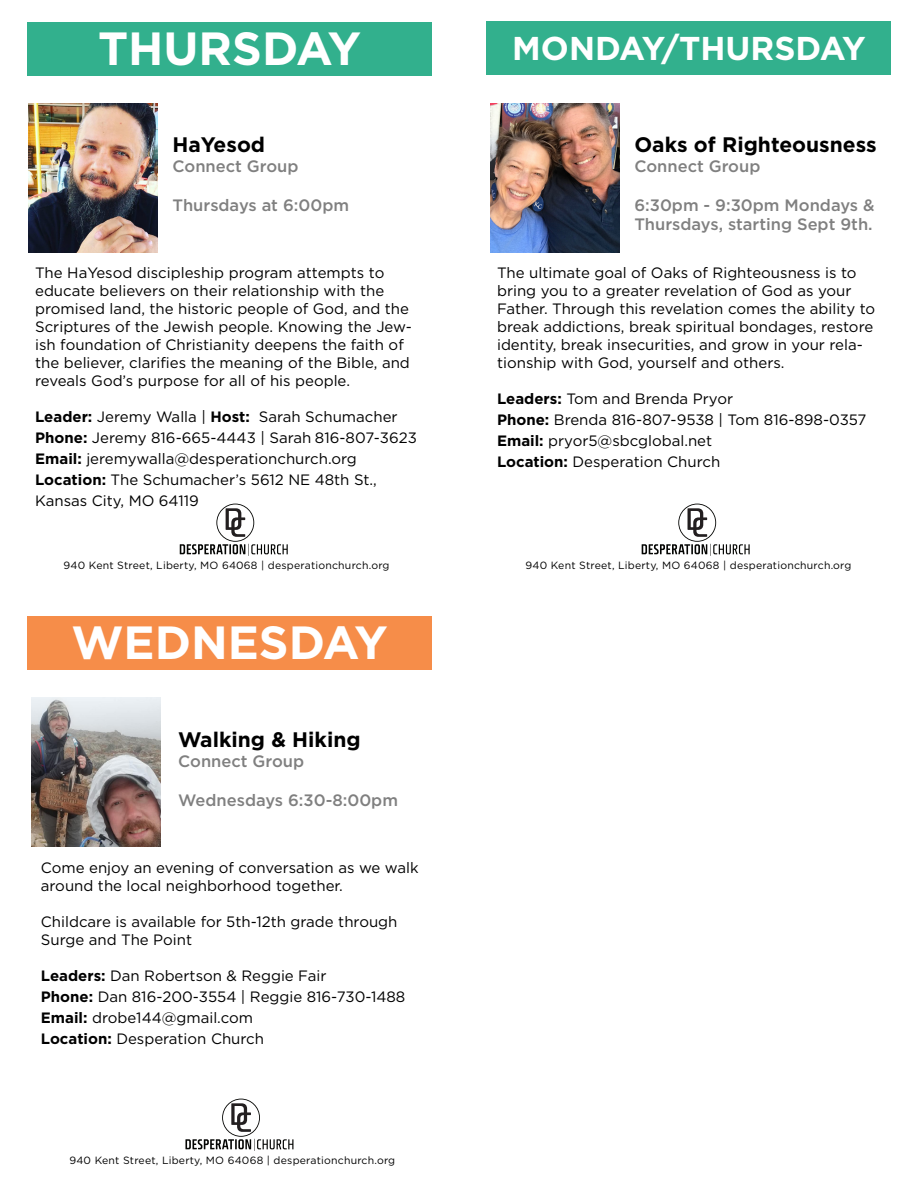
<style>
.page{position:relative;width:918px;height:1188px;background:#fff}
.page>*{position:absolute;margin:0;border:0;box-sizing:border-box;transform-origin:0 0}
.t1{font:700 46.5px "Gotham";color:#fff}
.t2{font:700 33px "Gotham";color:#fff}
.t3{font:700 21px "Gotham";color:#000}
.t4{font:500 16.5px/19.5px "Gotham";color:#808080}
.t5{font:15px/18px "Gotham";color:#000}
.t6{font:10.5px "Gotham";letter-spacing:.02em;color:#000}
.s1{font-weight:700}
</style>
<div class="page">
<div style="left:27px;top:22px;width:405px;height:54px;background:#32b08d"></div>
<div style="left:27px;top:616px;width:405px;height:54px;background:#f68d49"></div>
<img style="left:31px;top:697px;width:130px;height:149px">
<div style="left:486px;top:21px;width:405px;height:54px;background:#32b08d"></div>
<img style="left:490px;top:104px;width:130px;height:148px">
<img style="left:28px;top:103px;width:130px;height:149px">
<svg style="left:642px;top:504px;width:108px;height:52px"></svg>
<svg style="left:185px;top:1099px;width:108px;height:52px"></svg>
<svg style="left:180px;top:504px;width:108px;height:52px"></svg>
<p class="t1" style="left:98px;top:22px;width:264px">THURSDAY</p>
<p class="t3" style="left:172px;top:133px;width:94px">HaYesod</p>
<p class="t4" style="left:172px;top:156px;width:127px">Connect Group</p>
<p class="t4" style="left:172px;top:195px;width:178px">Thursdays at 6:00pm</p>
<p class="t5" style="left:35px;top:263px;width:378px">The HaYesod discipleship program attempts to educate believers on their relationship with the promised land, the historic people of God, and the Scriptures of the Jewish people. Knowing the Jew&shy;ish foundation of Christianity deepens the faith of the believer, clarifies the meaning of the Bible, and reveals God’s purpose for all of his people.</p>
<p class="t5" style="left:35px;top:407px;width:364px"><span class="s1">Leader:</span> Jeremy Walla | <span class="s1">Host:</span> Sarah Schumacher</p>
<p class="t5" style="left:35px;top:427px;width:383px;line-height:21px"><span class="s1">Phone:</span> Jeremy 816-665-4443 | Sarah 816-807-3623<br><span class="s1">Email:</span> jeremywalla@desperationchurch.org</p>
<p class="t5" style="left:35px;top:469px;width:343px;line-height:21px"><span class="s1">Location:</span> The Schumacher’s 5612 NE 48th St.,<br>Kansas City, MO 64119</p>
<p class="t6" style="left:64px;top:560px;width:327px">940 Kent Street, Liberty, MO 64068 | desperationchurch.org</p>
<p class="t1" style="left:71px;top:616px;width:318px">WEDNESDAY</p>
<p class="t3" style="left:178px;top:728px;width:184px">Walking &amp; Hiking</p>
<p class="t4" style="left:178px;top:751px;width:127px">Connect Group</p>
<p class="t4" style="left:178px;top:790px;width:221px">Wednesdays 6:30-8:00pm</p>
<p class="t5" style="left:41px;top:858px;width:379px">Come enjoy an evening of conversation as we walk around the local neighborhood together.</p>
<p class="t5" style="left:41px;top:912px;width:358px">Childcare is available for 5th-12th grade through<br>Surge and The Point</p>
<p class="t5" style="left:41px;top:966px;width:287px"><span class="s1">Leaders:</span> Dan Robertson &amp; Reggie Fair</p>
<p class="t5" style="left:41px;top:987px;width:366px"><span class="s1">Phone:</span> Dan 816-200-3554 | Reggie 816-730-1488</p>
<p class="t5" style="left:41px;top:1008px;width:214px"><span class="s1">Email:</span> drobe144@gmail.com</p>
<p class="t5" style="left:41px;top:1029px;width:225px"><span class="s1">Location:</span> Desperation Church</p>
<p class="t6" style="left:69px;top:1155px;width:327px">940 Kent Street, Liberty, MO 64068 | desperationchurch.org</p>
<p class="t2" style="left:512px;top:29px;width:355px">MONDAY/THURSDAY</p>
<p class="t3" style="left:634px;top:133px;width:244px">Oaks of Righteousness</p>
<p class="t4" style="left:634px;top:156px;width:127px">Connect Group</p>
<p class="t4" style="left:634px;top:195px;width:242px">6:30pm - 9:30pm Mondays &amp;<br>Thursdays, starting Sept 9th.</p>
<p class="t5" style="left:497px;top:263px;width:380px">The ultimate goal of Oaks of Righteousness is to bring you to a greater revelation of God as your Father. Through this revelation comes the ability to break addictions, break spiritual bondages, restore identity, break insecurities, and grow in your rela&shy;tionship with God, yourself and others.</p>
<p class="t5" style="left:497px;top:389px;width:238px"><span class="s1">Leaders:</span> Tom and Brenda Pryor</p>
<p class="t5" style="left:497px;top:410px;width:371px"><span class="s1">Phone:</span> Brenda 816-807-9538 | Tom 816-898-0357</p>
<p class="t5" style="left:497px;top:431px;width:217px"><span class="s1">Email:</span> pryor5@sbcglobal.net</p>
<p class="t5" style="left:497px;top:452px;width:225px"><span class="s1">Location:</span> Desperation Church</p>
<p class="t6" style="left:526px;top:560px;width:327px">940 Kent Street, Liberty, MO 64068 | desperationchurch.org</p>
</div>
